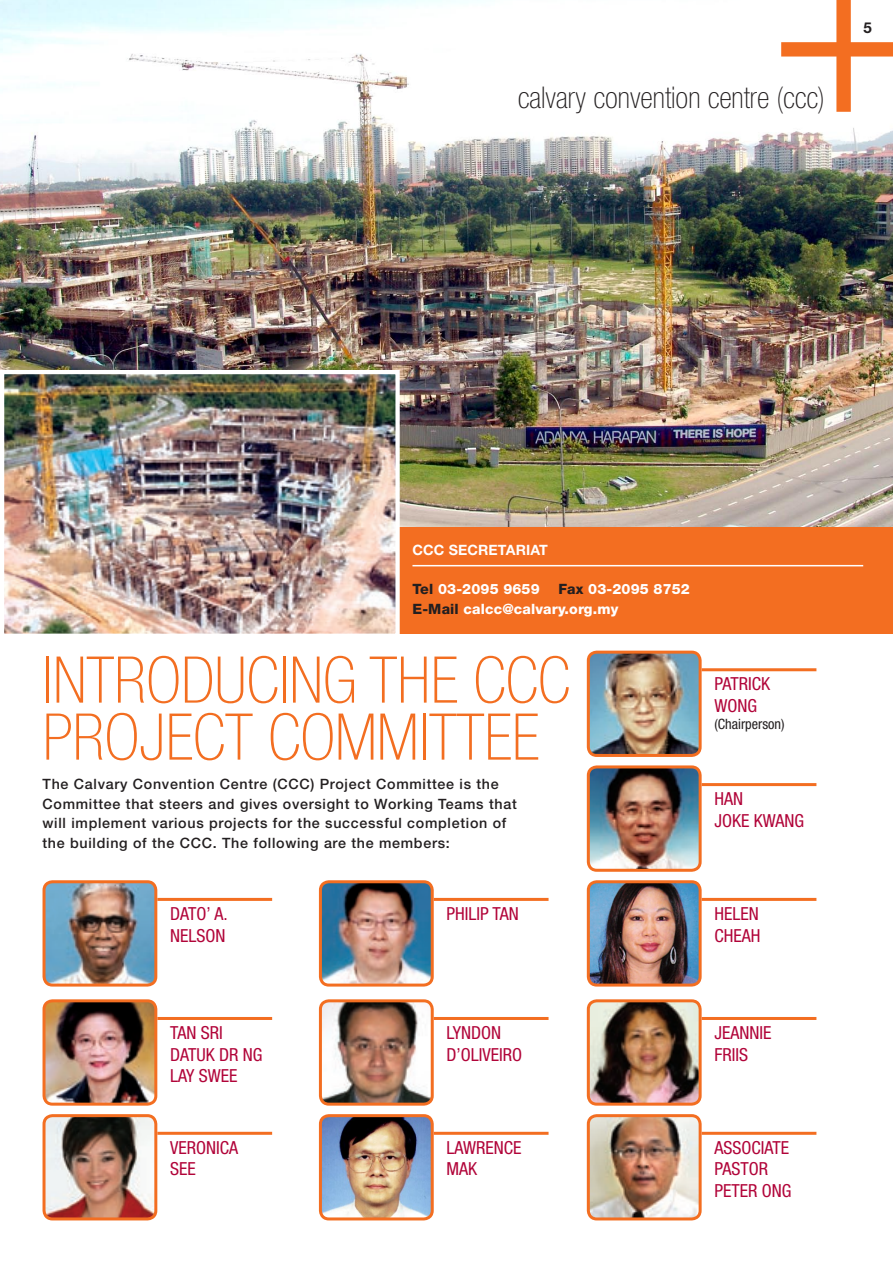
<style>
.page{position:relative;width:893px;height:1263px;background:#fff}
.page>*{position:absolute;margin:0;border:0;box-sizing:border-box;transform-origin:0 0}
.t1{font:100 condensed 64.5px/57px "Helvetica Neue";color:#f36e21}
.t2{font:100 condensed 30px "Helvetica Neue";color:#231f20}
.t3{font:condensed 18px/21.6px "Helvetica Neue";color:#b10439}
.t4{font:700 15px "Helvetica Neue";color:#231f20}
.t5{font:500 14.25px/19.5px "Helvetica Neue";letter-spacing:.05em;color:#231f20}
.t6{font:800 14.25px/19.5px "Helvetica Neue";letter-spacing:.01em;color:#fff}
.t7{font:700 14.25px "Helvetica Neue";letter-spacing:.01em;color:#fff}
.t8{font:condensed 14.25px "Helvetica Neue";color:#231f20}
.s1{color:#231f20}
</style>
<div class="page">
<hr style="left:702px;top:898px;width:114px;height:3px;background:#f36e21">
<img style="left:586px;top:880px;width:117px;height:105px">
<img style="left:318px;top:880px;width:117px;height:105px">
<hr style="left:434px;top:898px;width:115px;height:3px;background:#f36e21">
<hr style="left:157px;top:898px;width:115px;height:3px;background:#f36e21">
<img style="left:42px;top:880px;width:117px;height:105px">
<hr style="left:702px;top:1017px;width:114px;height:3px;background:#f36e21">
<img style="left:586px;top:999px;width:116px;height:105px">
<img style="left:0;top:0;width:893px;height:527px">
<svg style="left:781px;top:0;width:112px;height:112px"></svg>
<div style="left:391px;top:527px;width:502px;height:107px;background:#f36e21"></div>
<hr style="left:412px;top:565px;width:451px;height:1px;background:#fff">
<img style="left:5px;top:375px;width:390px;height:258px">
<div style="left:0;top:370px;width:400px;height:268px;border:4px solid #fff"></div>
<img style="left:586px;top:1114px;width:117px;height:105px">
<hr style="left:702px;top:1132px;width:114px;height:3px;background:#f36e21">
<hr style="left:157px;top:1132px;width:115px;height:3px;background:#f36e21">
<svg style="left:42px;top:1114px;width:117px;height:105px"></svg>
<img style="left:318px;top:999px;width:116px;height:105px">
<hr style="left:434px;top:1017px;width:115px;height:3px;background:#f36e21">
<img style="left:318px;top:1114px;width:117px;height:105px">
<hr style="left:434px;top:1132px;width:115px;height:3px;background:#f36e21">
<hr style="left:157px;top:1017px;width:115px;height:3px;background:#f36e21">
<img style="left:42px;top:999px;width:116px;height:105px">
<hr style="left:702px;top:783px;width:114px;height:3px;background:#f36e21">
<img style="left:586px;top:765px;width:117px;height:105px">
<img style="left:586px;top:650px;width:117px;height:105px">
<hr style="left:702px;top:668px;width:114px;height:3px;background:#f36e21">
<h2 class="t2" style="left:518px;top:81px;width:309px">calvary convention centre (ccc)</h2>
<p class="t4" style="left:863px;top:18px;width:10px">5</p>
<p class="t7" style="left:412px;top:542px;width:137px">CCC SECRETARIAT</p>
<p class="t6" style="left:412px;top:580px;width:129px"><span class="s1">Tel</span> 03-2095 9659</p>
<p class="t6" style="left:412px;top:580px;width:279px;text-indent:146px"><span class="s1">Fax</span> 03-2095 8752<br><span class="s1">E-Mail</span> calcc@calvary.org.my</p>
<h1 class="t1" style="left:43px;top:651px;width:529px">INTRODUCING THE CCC<br>PROJECT COMMITTEE</h1>
<p class="t5" style="left:43px;top:774px;width:476px">The Calvary Convention Centre (CCC) Project Committee is the Committee that steers and gives oversight to Working Teams that will implement various projects for the successful completion of the building of the CCC. The following are the members:</p>
<p class="t3" style="left:170px;top:903px;width:59px">DATO’ A.</p>
<p class="t3" style="left:446px;top:903px;width:74px">PHILIP TAN</p>
<p class="t3" style="left:170px;top:924px;width:57px">NELSON</p>
<p class="t3" style="left:714px;top:673px;width:57px">PATRICK<br>WONG</p>
<p class="t8" style="left:714px;top:716px;width:72px">(Chairperson)</p>
<p class="t3" style="left:714px;top:788px;width:91px">HAN<br>JOKE KWANG</p>
<p class="t3" style="left:714px;top:903px;width:48px">HELEN<br>CHEAH</p>
<p class="t3" style="left:170px;top:1022px;width:94px">TAN SRI<br>DATUK DR NG<br>LAY SWEE</p>
<p class="t3" style="left:170px;top:1136px;width:70px">VERONICA<br>SEE</p>
<p class="t3" style="left:446px;top:1022px;width:77px">LYNDON<br>D’OLIVEIRO</p>
<p class="t3" style="left:446px;top:1136px;width:76px">LAWRENCE<br>MAK</p>
<p class="t3" style="left:714px;top:1022px;width:59px">JEANNIE<br>FRIIS</p>
<p class="t3" style="left:714px;top:1136px;width:79px">ASSOCIATE<br>PASTOR<br>PETER ONG</p>
</div>
